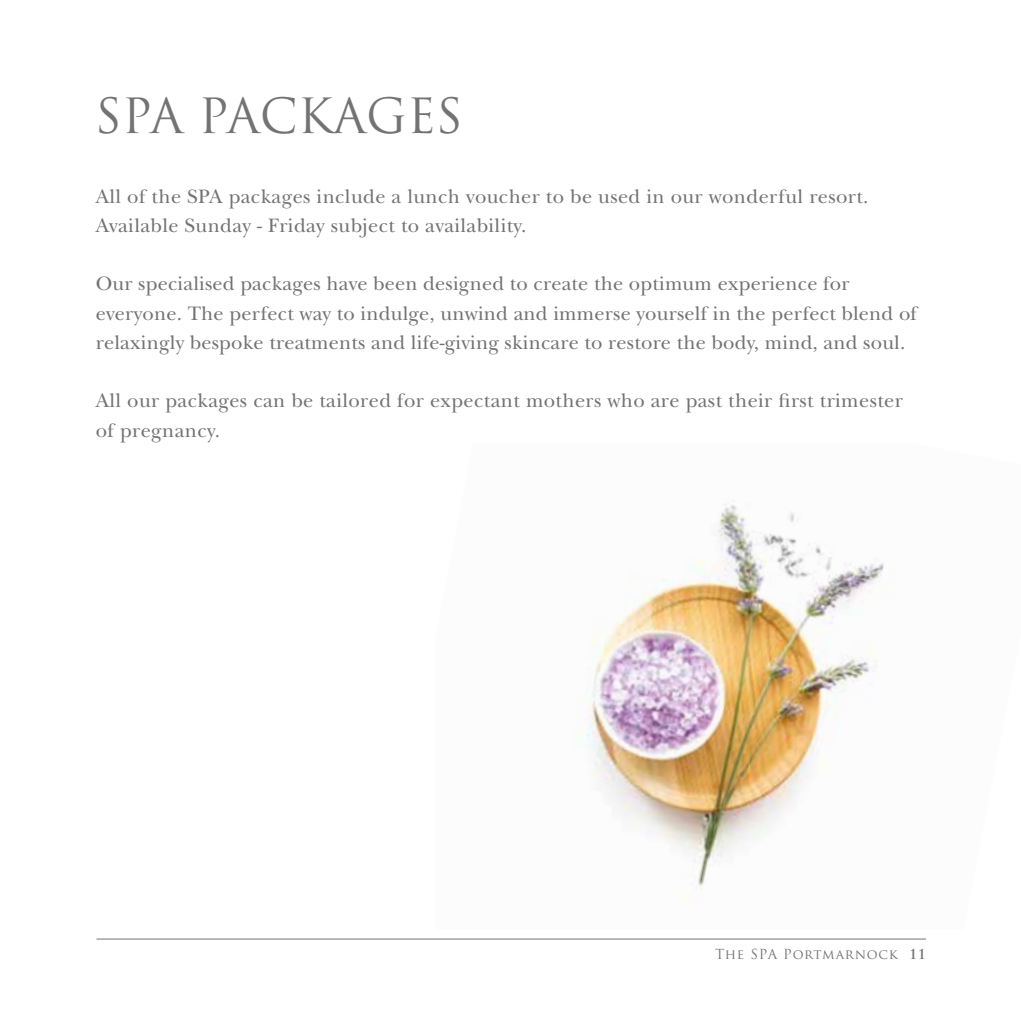
<style>
.page{position:relative;width:1021px;height:1021px;background:#fff}
.page>*{position:absolute;margin:0;border:0;box-sizing:border-box;transform-origin:0 0}
.t1{font:47.25px "Trajan Pro";color:#747274}
.t2{font:20.25px/29.2px "New Baskerville Std";letter-spacing:.01em;color:#747274}
.t3{font:13.5px "Trajan Pro";letter-spacing:.055em;color:#747274}
.s1{font-weight:700}
</style>
<div class="page">
<hr style="left:96px;top:938px;width:830px;height:1px;background:#747274">
<img style="left:581px;top:501px;width:303px;height:388px">
<h1 class="t1" style="left:95px;top:86px;width:369px">SPA PACKAGES</h1>
<p class="t2" style="left:96px;top:181px;width:774px">All of the SPA packages include a lunch voucher to be used in our wonderful resort.<br>Available Sunday - Friday subject to availability.</p>
<p class="t2" style="left:96px;top:269px;width:822px">Our specialised packages have been designed to create the optimum experience for everyone. The perfect way to indulge, unwind and immerse yourself in the perfect blend of relaxingly bespoke treatments and life-giving skincare to restore the body, mind, and soul.</p>
<p class="t2" style="left:96px;top:386px;width:808px">All our packages can be tailored for expectant mothers who are past their first trimester of pregnancy.</p>
<p class="t3" style="left:715px;top:945px;width:212px">The SPA Portmarnock <span class="s1">11</span></p>
</div>
